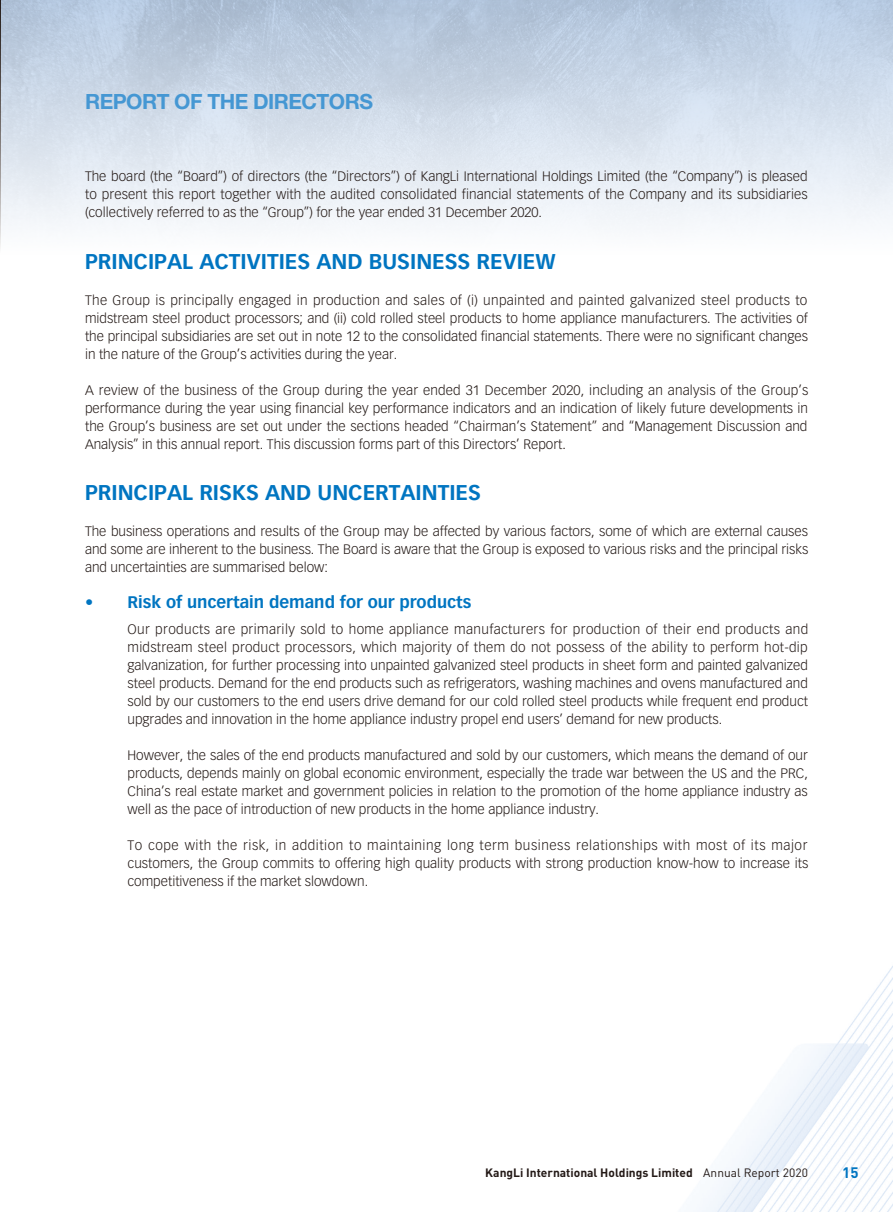
<style>
.page{position:relative;width:893px;height:1212px;background:#fff}
.page>*{position:absolute;margin:0;border:0;box-sizing:border-box;transform-origin:0 0}
.t1{font:700 21px "Vectora LT Std";color:#0075c1}
.t2{font:700 21px "Helvetica Neue LT Std";letter-spacing:-.025em;color:#4597d3}
.t3{font:700 16.5px "Vectora LT Std";color:#0075c1}
.t4{font:700 15px "DIN Pro";color:#0075c1}
.t5{font:300 13.5px/18px "Vectora LT Std";color:#231916;text-align:justify}
.t6{font:700 12px "DIN Pro";color:#231916}
.s1{font-weight:400}
</style>
<div class="page">
<img style="left:701px;top:966px;width:192px;height:246px">
<img style="left:0;top:0;width:893px;height:247px">
<h1 class="t2" style="left:85px;top:89px;width:289px">REPORT OF THE DIRECTORS</h1>
<p class="t5" style="left:85px;top:168px;width:724px">The board (the “Board”) of directors (the “Directors”) of KangLi International Holdings Limited (the “Company”) is pleased to present this report together with the audited consolidated financial statements of the Company and its subsidiaries (collectively referred to as the “Group”) for the year ended 31 December 2020.</p>
<h1 class="t1" style="left:85px;top:248px;width:472px">PRINCIPAL ACTIVITIES AND BUSINESS REVIEW</h1>
<p class="t5" style="left:85px;top:291px;width:724px">The Group is principally engaged in production and sales of (i) unpainted and painted galvanized steel products to midstream steel product processors; and (ii) cold rolled steel products to home appliance manufacturers. The activities of the principal subsidiaries are set out in note 12 to the consolidated financial statements. There were no significant changes in the nature of the Group’s activities during the year.</p>
<p class="t5" style="left:85px;top:381px;width:725px">A review of the business of the Group during the year ended 31 December 2020, including an analysis of the Group’s performance during the year using financial key performance indicators and an indication of likely future developments in the Group’s business are set out under the sections headed “Chairman’s Statement” and “Management Discussion and Analysis” in this annual report. This discussion forms part of this Directors’ Report.</p>
<h1 class="t1" style="left:85px;top:480px;width:397px">PRINCIPAL RISKS AND UNCERTAINTIES</h1>
<p class="t5" style="left:85px;top:522px;width:725px">The business operations and results of the Group may be affected by various factors, some of which are external causes and some are inherent to the business. The Board is aware that the Group is exposed to various risks and the principal risks and uncertainties are summarised below:</p>
<p class="t3" style="left:85px;top:592px;width:388px">• Risk of uncertain demand for our products</p>
<p class="t5" style="left:128px;top:621px;width:682px">Our products are primarily sold to home appliance manufacturers for production of their end products and midstream steel product processors, which majority of them do not possess of the ability to perform hot-dip galvanization, for further processing into unpainted galvanized steel products in sheet form and painted galvanized steel products. Demand for the end products such as refrigerators, washing machines and ovens manufactured and sold by our customers to the end users drive demand for our cold rolled steel products while frequent end product upgrades and innovation in the home appliance industry propel end users’ demand for new products.</p>
<p class="t5" style="left:128px;top:747px;width:682px">However, the sales of the end products manufactured and sold by our customers, which means the demand of our products, depends mainly on global economic environment, especially the trade war between the US and the PRC, China’s real estate market and government policies in relation to the promotion of the home appliance industry as well as the pace of introduction of new products in the home appliance industry.</p>
<p class="t5" style="left:128px;top:837px;width:682px">To cope with the risk, in addition to maintaining long term business relationships with most of its major customers, the Group commits to offering high quality products with strong production know-how to increase its competitiveness if the market slowdown.</p>
<p class="t6" style="left:485px;top:1164px;width:324px">KangLi International Holdings Limited <span class="s1">Annual Report 2020</span></p>
<p class="t4" style="left:842px;top:1162px;width:18px">15</p>
</div>
